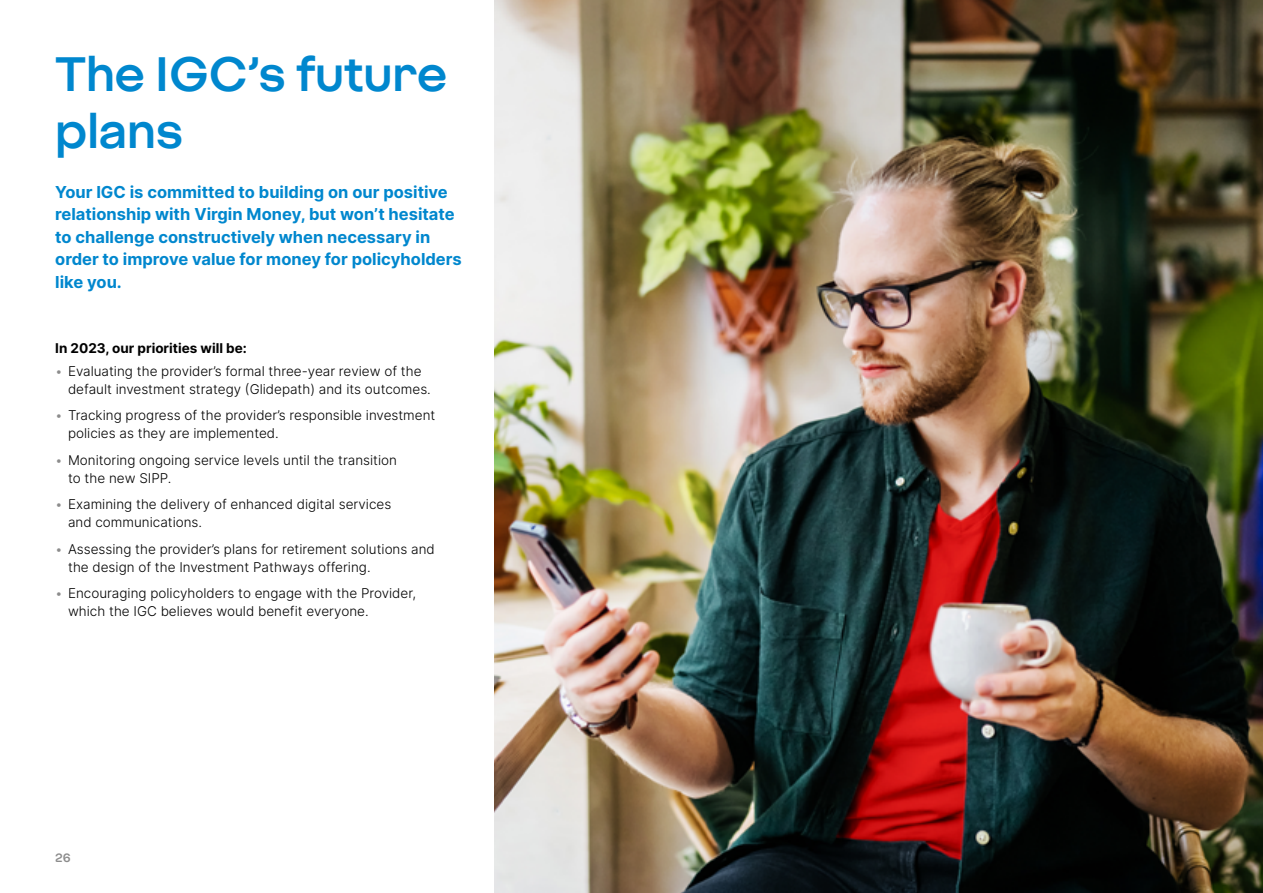
<style>
.page{position:relative;width:1263px;height:893px;background:#fff}
.page>*{position:absolute;margin:0;border:0;box-sizing:border-box;transform-origin:0 0}
.t1{font:700 48px/57.6px "Virgin Money Sans";color:#0087ce}
.t2{font:700 16.5px/22.5px "Inter";color:#0087ce}
.t3{font:13.5px/18px "Inter Light BETA";color:#000}
.t4{font:700 13.5px "Inter";color:#000}
.t5{font:700 12px "Virgin Money Sans";color:#8c8c8c}
.s1{color:#8c8c8c}
</style>
<div class="page">
<img style="left:494px;top:0;width:769px;height:893px">
<h1 class="t1" style="left:55px;top:43px;width:393px">The IGC’s future plans</h1>
<p class="t2" style="left:55px;top:180px;width:408px">Your IGC is committed to building on our positive relationship with Virgin Money, but won’t hesitate to challenge constructively when necessary in order to improve value for money for policyholders like you.</p>
<p class="t4" style="left:55px;top:339px;width:193px">In 2023, our priorities will be:</p>
<p class="t3" style="left:68px;top:361px;width:364px;text-indent:-13px"><span class="s1">•</span> Evaluating the provider’s formal three-year review of the default investment strategy (Glidepath) and its outcomes.</p>
<p class="t3" style="left:68px;top:406px;width:369px;text-indent:-13px"><span class="s1">•</span> Tracking progress of the provider’s responsible investment policies as they are implemented.</p>
<p class="t3" style="left:68px;top:450px;width:330px;text-indent:-13px"><span class="s1">•</span> Monitoring ongoing service levels until the transition to the new SIPP.</p>
<p class="t3" style="left:68px;top:495px;width:325px;text-indent:-13px"><span class="s1">•</span> Examining the delivery of enhanced digital services and communications.</p>
<p class="t3" style="left:68px;top:539px;width:368px;text-indent:-13px"><span class="s1">•</span> Assessing the provider’s plans for retirement solutions and the design of the Investment Pathways offering.</p>
<p class="t3" style="left:68px;top:584px;width:349px;text-indent:-13px"><span class="s1">•</span> Encouraging policyholders to engage with the Provider, which the IGC believes would benefit everyone.</p>
<p class="t5" style="left:55px;top:850px;width:17px">26</p>
</div>
